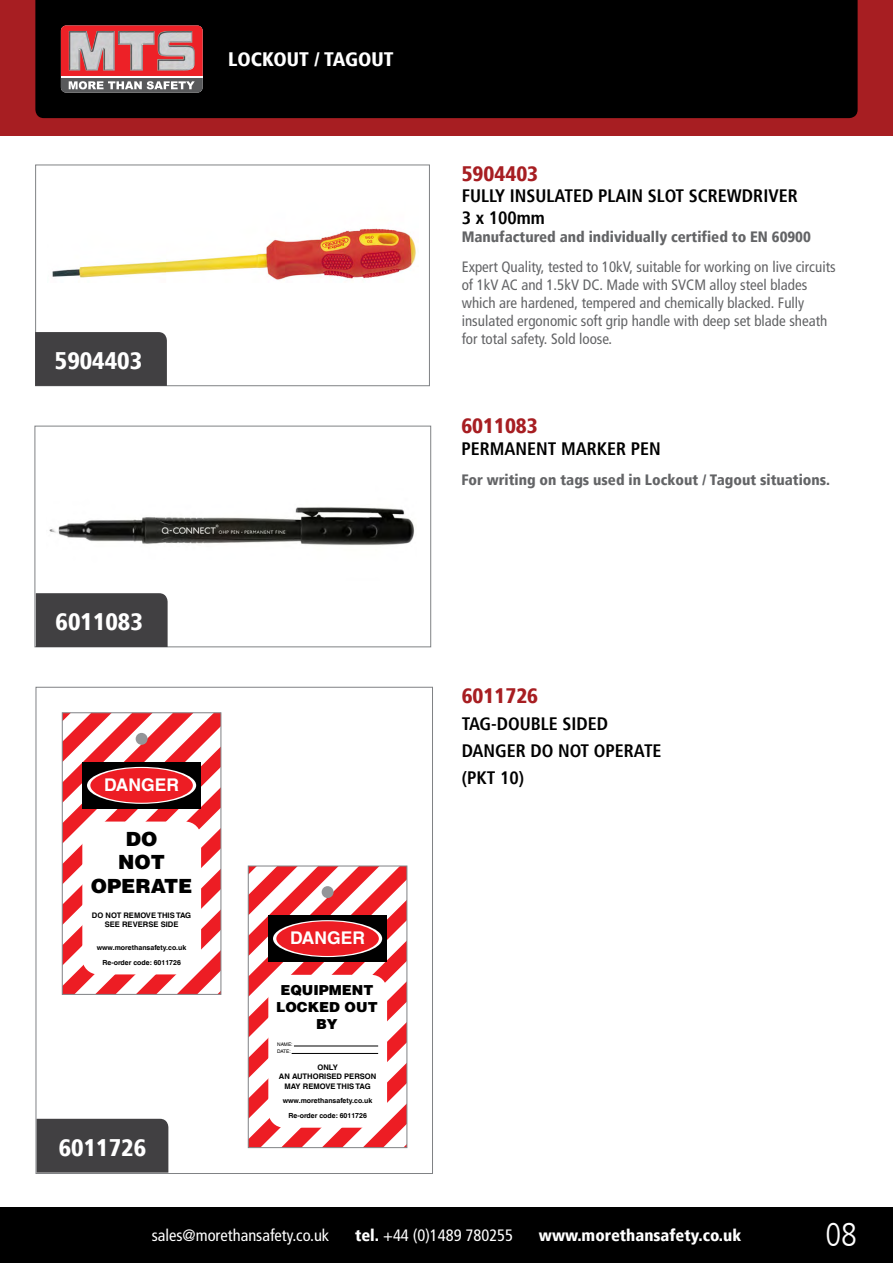
<style>
.page{position:relative;width:893px;height:1263px;background:#fff}
.page>*{position:absolute;margin:0;border:0;box-sizing:border-box;transform-origin:0 0}
.t1{font:300 condensed 33px "Frutiger LT";color:#fff}
.t2{font:900 condensed 24px "Frutiger";color:#fff}
.t3{font:900 condensed 21px "Frutiger";color:#a71e22}
.t4{font:900 19.65px/23.5px "Helvetica LT";color:#000;text-align:center}
.t5{font:900 condensed 19.5px "Frutiger";color:#fff}
.t6{font:700 condensed 18px/27px "Frutiger";color:#000}
.t7{font:700 17.55px "Helvetica LT";color:#fff}
.t8{font:condensed 16.5px "Frutiger LT";color:#fff}
.t9{font:900 condensed 16.5px "Frutiger";color:#fff}
.t10{font:condensed 15px/18px "Frutiger LT";color:#636466}
.t11{font:900 condensed 15px "Frutiger LT";color:#636466}
.t12{font:900 13.8px/16.6px "Helvetica LT";color:#000;text-align:center}
.t13{font:700 7.65px/9.1px "Helvetica LT";color:#000;text-align:center}
.t14{font:700 7.05px/14.4px "Helvetica LT";color:#000;text-align:center}
.t15{font:4.95px/7.1px "Helvetica LT";color:#000}
.s1{font-family:"Frutiger";font-weight:900}
</style>
<div class="page">
<div style="left:0;top:0;width:893px;height:136px;background:#a71e22"></div>
<div style="left:35px;top:0;width:823px;height:118px;background:#000"></div>
<svg style="left:61px;top:26px;width:142px;height:67px;background:#b95255"></svg>
<img style="left:118px;top:31px;width:37px;height:40px">
<img style="left:157px;top:31px;width:38px;height:40px">
<img style="left:69px;top:31px;width:46px;height:40px">
<hr style="left:61px;top:76px;width:142px;height:2px;background:#fff">
<div style="left:0;top:1208px;width:893px;height:55px;background:#000"></div>
<img style="left:49px;top:507px;width:365px;height:39px">
<div style="left:35px;top:426px;width:396px;height:221px;border:1px solid #808285"></div>
<img style="left:52px;top:228px;width:364px;height:52px">
<div style="left:35px;top:165px;width:395px;height:221px;border:1px solid #808285"></div>
<div style="left:35px;top:332px;width:132px;height:54px;background:#414042"></div>
<div style="left:36px;top:593px;width:132px;height:54px;background:#414042"></div>
<div style="left:37px;top:1119px;width:131px;height:53px;background:#414042"></div>
<svg style="left:250px;top:868px;width:155px;height:278px"></svg>
<div style="left:268px;top:975px;width:119px;height:153px;background:#fff;border-radius:16px"></div>
<div style="left:268px;top:915px;width:119px;height:47px;background:#000"></div>
<svg style="left:273px;top:920px;width:109px;height:37px"></svg>
<div style="left:276px;top:921px;width:103px;height:35px;background:#ed1d24;border-radius:50%"></div>
<div style="left:322px;top:886px;width:12px;height:12px;background:#939598;border-radius:50%"></div>
<hr style="left:294px;top:1046px;width:84px;height:1px;background:#000">
<hr style="left:292px;top:1053px;width:86px;height:1px;background:#000">
<div style="left:248px;top:866px;width:159px;height:282px;border:1px solid #808285"></div>
<svg style="left:64px;top:714px;width:155px;height:278px"></svg>
<div style="left:82px;top:821px;width:119px;height:153px;background:#fff;border-radius:16px"></div>
<div style="left:82px;top:762px;width:119px;height:47px;background:#000"></div>
<svg style="left:87px;top:767px;width:109px;height:37px"></svg>
<div style="left:90px;top:768px;width:103px;height:35px;background:#ed1d24;border-radius:50%"></div>
<div style="left:136px;top:733px;width:12px;height:12px;background:#939598;border-radius:50%"></div>
<div style="left:62px;top:712px;width:159px;height:282px;border:1px solid #808285"></div>
<h3 class="t5" style="left:228px;top:48px;width:167px">LOCKOUT / TAGOUT</h3>
<h2 class="t2" style="left:55px;top:346px;width:89px">5904403</h2>
<h2 class="t2" style="left:56px;top:607px;width:89px">6011083</h2>
<p class="t7" style="left:104px;top:774px;width:77px">DANGER</p>
<h3 class="t4" style="left:91px;top:826px;width:103px">DO<br>NOT<br>OPERATE</h3>
<p class="t13" style="left:92px;top:910px;width:101px">DO NOT REMOVE THIS TAG<br>SEE REVERSE SIDE</p>
<p class="t14" style="left:97px;top:940px;width:91px">www.morethansafety.co.uk<br>Re-order code: 6011726</p>
<h2 class="t2" style="left:59px;top:1133px;width:89px">6011726</h2>
<p class="t7" style="left:290px;top:927px;width:77px">DANGER</p>
<p class="t12" style="left:276px;top:982px;width:103px">EQUIPMENT<br>LOCKED OUT<br>BY</p>
<p class="t13" style="left:279px;top:1063px;width:99px">ONLY<br>AN AUTHORISED PERSON<br>MAY REMOVE THIS TAG</p>
<p class="t15" style="left:277px;top:1041px;width:17px">NAME:<br>DATE:</p>
<p class="t14" style="left:283px;top:1093px;width:91px">www.morethansafety.co.uk<br>Re-order code: 6011726</p>
<h3 class="t3" style="left:462px;top:161px;width:78px">5904403</h3>
<p class="t6" style="left:462px;top:185px;width:337px;line-height:21.6px">FULLY INSULATED PLAIN SLOT SCREWDRIVER<br>3 x 100mm</p>
<p class="t11" style="left:462px;top:228px;width:351px">Manufactured and individually certified to EN 60900</p>
<p class="t10" style="left:462px;top:258px;width:375px">Expert Quality, tested to 10kV, suitable for working on live circuits of 1kV AC and 1.5kV DC. Made with SVCM alloy steel blades which are hardened, tempered and chemically blacked. Fully insulated ergonomic soft grip handle with deep set blade sheath for total safety. Sold loose.</p>
<h3 class="t3" style="left:461px;top:413px;width:78px">6011083</h3>
<p class="t6" style="left:461px;top:435px;width:201px">PERMANENT MARKER PEN</p>
<p class="t11" style="left:461px;top:470px;width:370px">For writing on tags used in Lockout / Tagout situations.</p>
<h3 class="t3" style="left:462px;top:683px;width:78px">6011726</h3>
<p class="t6" style="left:462px;top:710px;width:201px">TAG-DOUBLE SIDED<br>DANGER DO NOT OPERATE (PKT 10)</p>
<p class="t8" style="left:152px;top:1226px;width:179px">sales@morethansafety.co.uk</p>
<p class="t8" style="left:355px;top:1226px;width:160px"><span class="s1">tel.</span> +44 (0)1489 780255</p>
<p class="t9" style="left:539px;top:1225px;width:204px">www.morethansafety.co.uk</p>
<h1 class="t1" style="left:825px;top:1216px;width:33px">08</h1>
</div>
